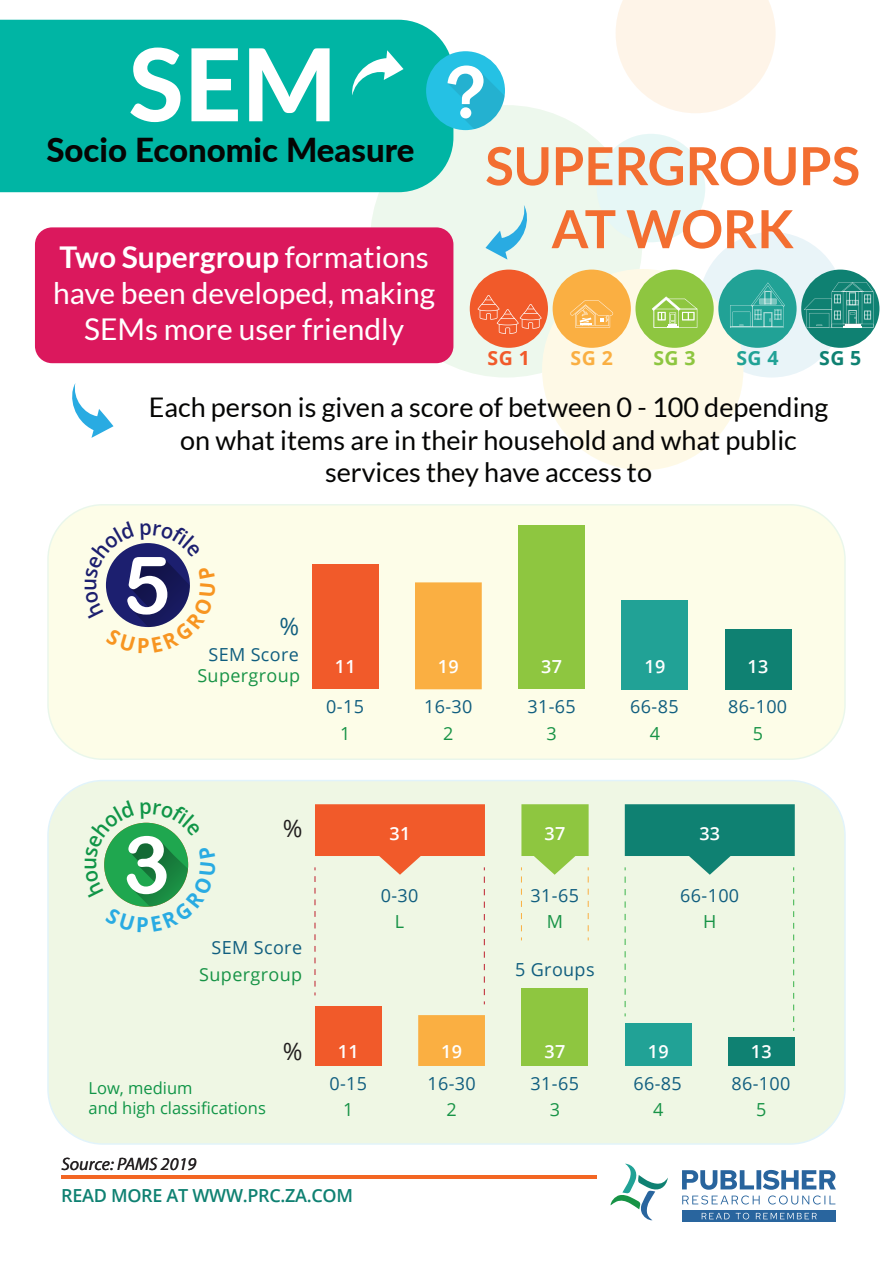
<style>
.page{position:relative;width:893px;height:1263px;background:#fff}
.page>*{position:absolute;margin:0;border:0;box-sizing:border-box;transform-origin:0 0}
.t1{font:700 52.5px/63px "Lato";color:#f36e31;text-align:center}
.t2{font:800 33px "Lato";color:#050504}
.t3{font:30px/36px "Lato";color:#fff;text-align:center}
.t4{font:27px/32.4px "Lato";color:#050504;text-align:center}
.t5{font:24px "Open Sans";color:#211e1e}
.t6{font:24px "Open Sans";color:#105e7f}
.t7{font:700 19.5px "Open Sans";color:#f15a2a}
.t8{font:700 19.5px "Open Sans";color:#faaf42}
.t9{font:700 19.5px "Open Sans";color:#8ec640}
.t10{font:700 19.5px "Open Sans";color:#21a296}
.t11{font:700 19.5px "Open Sans";color:#0f8172}
.t12{font:18px "Open Sans";letter-spacing:.02em;color:#105e7f}
.t13{font:18px "Open Sans";letter-spacing:.02em;color:#179346}
.t14{font:600 18px "Open Sans";letter-spacing:.02em;color:#fff}
.t15{font:600 18px "Open Sans";letter-spacing:-.015em;color:#0f8172}
.t16{font:italic 18px "Myriad Pro";color:#231f20}
.t17{font:16.5px/19.8px "Open Sans";color:#109547}
.s1{font-weight:700}
</style>
<div class="page">
<div style="left:370px;top:105px;width:272px;height:273px;background:#edf8ed;border-radius:50%"></div>
<div style="left:699px;top:232px;width:145px;height:146px;background:#e9f4f8;border-radius:50%"></div>
<svg style="left:616px;top:0;width:160px;height:113px"></svg>
<div style="left:597px;top:134px;width:108px;height:108px;background:#e6f7f6;border-radius:50%"></div>
<div style="left:542px;top:269px;width:201px;height:201px;background:#fef9e6;border-radius:50%"></div>
<div style="left:35px;top:227px;width:418px;height:136px;background:#db185d;border-radius:17px"></div>
<div style="left:0;top:20px;width:453px;height:172px;background:#00b5a4"></div>
<svg style="left:682px;top:1170px;width:154px;height:34px"></svg>
<div style="left:682px;top:1210px;width:154px;height:12px;background:#29659e"></div>
<svg style="left:702px;top:1213px;width:115px;height:6px"></svg>
<svg style="left:610px;top:1164px;width:58px;height:57px"></svg>
<svg style="left:130px;top:48px;width:50px;height:74px"></svg>
<svg style="left:191px;top:48px;width:47px;height:73px"></svg>
<svg style="left:249px;top:48px;width:81px;height:73px"></svg>
<div style="left:426px;top:51px;width:79px;height:79px;background:#25c1e4;border-radius:50%"></div>
<svg style="left:447px;top:66px;width:58px;height:63px"></svg>
<div style="left:460px;top:107px;width:11px;height:11px;background:#fff;border-radius:50%"></div>
<svg style="left:485px;top:205px;width:42px;height:55px"></svg>
<svg style="left:350px;top:50px;width:54px;height:45px"></svg>
<hr style="left:61px;top:1175px;width:536px;height:3px;background:#f36623">
<svg style="left:72px;top:383px;width:42px;height:55px"></svg>
<div style="left:48px;top:505px;width:797px;height:254px;background:#fdfde8;border-radius:55px"></div>
<div style="left:47px;top:504px;width:799px;height:256px;border:2px solid #3db54b;border-radius:55px"></div>
<div style="left:312px;top:565px;width:67px;height:124px;background:#f15a2a"></div>
<div style="left:415px;top:582px;width:67px;height:107px;background:#faaf42"></div>
<div style="left:518px;top:526px;width:67px;height:163px;background:#8ec640"></div>
<div style="left:622px;top:600px;width:66px;height:89px;background:#21a296"></div>
<div style="left:725px;top:629px;width:66px;height:60px;background:#0f8172"></div>
<div style="left:48px;top:780px;width:797px;height:364px;background:#eff7e4;border-radius:55px"></div>
<div style="left:47px;top:780px;width:799px;height:365px;border:2px solid #29abe2;border-radius:55px"></div>
<div style="left:315px;top:1007px;width:67px;height:59px;background:#f15a2a"></div>
<div style="left:418px;top:1015px;width:67px;height:51px;background:#faaf42"></div>
<div style="left:521px;top:988px;width:67px;height:78px;background:#8ec640"></div>
<div style="left:625px;top:1023px;width:66px;height:43px;background:#21a296"></div>
<div style="left:728px;top:1037px;width:67px;height:29px;background:#0f8172"></div>
<svg style="left:315px;top:804px;width:170px;height:191px"></svg>
<svg style="left:625px;top:804px;width:170px;height:218px"></svg>
<svg style="left:521px;top:804px;width:68px;height:127px"></svg>
<div style="left:470px;top:270px;width:78px;height:78px;background:#f15a2a;border-radius:50%"></div>
<div style="left:553px;top:270px;width:78px;height:78px;background:#faaf42;border-radius:50%"></div>
<div style="left:635px;top:270px;width:79px;height:78px;background:#8ec640;border-radius:50%"></div>
<div style="left:718px;top:270px;width:79px;height:78px;background:#21a296;border-radius:50%"></div>
<div style="left:801px;top:270px;width:78px;height:78px;background:#0f8172;border-radius:50%"></div>
<svg style="left:478px;top:295px;width:64px;height:39px"></svg>
<svg style="left:570px;top:300px;width:43px;height:27px"></svg>
<svg style="left:652px;top:296px;width:45px;height:32px"></svg>
<hr style="left:730px;top:327px;width:53px;height:1px;background:#fff">
<svg style="left:730px;top:283px;width:55px;height:44px"></svg>
<svg style="left:804px;top:282px;width:69px;height:46px"></svg>
<svg style="left:105px;top:543px;width:85px;height:85px"></svg>
<svg style="left:104px;top:822px;width:85px;height:85px"></svg>
<p class="t2" style="left:46px;top:125px;width:370px">Socio Economic Measure</p>
<h1 class="t1" style="left:485px;top:134px;width:376px">SUPERGROUPS<br>AT WORK</h1>
<p class="t3" style="left:53px;top:239px;width:384px"><span class="s1">Two Supergroup</span> formations have been developed, making<br>SEMs more user friendly</p>
<p class="t7" style="left:488px;top:344px;width:44px">SG 1</p>
<p class="t8" style="left:571px;top:344px;width:44px">SG 2</p>
<p class="t9" style="left:653px;top:344px;width:44px">SG 3</p>
<p class="t10" style="left:736px;top:344px;width:44px">SG 4</p>
<p class="t11" style="left:819px;top:344px;width:44px">SG 5</p>
<p class="t4" style="left:149px;top:391px;width:681px">Each person is given a score of between 0 - 100 depending on what items are in their household and what public services they have access to</p>
<p class="t6" style="left:280px;top:609px;width:21px">%</p>
<p class="t12" style="left:208px;top:642px;width:92px">SEM Score</p>
<p class="t13" style="left:197px;top:663px;width:104px">Supergroup</p>
<p class="t14" style="left:438px;top:654px;width:22px">19</p>
<p class="t14" style="left:541px;top:654px;width:22px">37</p>
<p class="t14" style="left:644px;top:654px;width:22px">19</p>
<p class="t14" style="left:747px;top:654px;width:22px">13</p>
<p class="t14" style="left:335px;top:654px;width:22px">11</p>
<p class="t12" style="left:326px;top:694px;width:39px">0-15</p>
<p class="t13" style="left:340px;top:721px;width:12px">1</p>
<p class="t13" style="left:443px;top:721px;width:12px">2</p>
<p class="t13" style="left:546px;top:721px;width:12px">3</p>
<p class="t13" style="left:650px;top:721px;width:12px">4</p>
<p class="t13" style="left:753px;top:721px;width:12px">5</p>
<p class="t12" style="left:424px;top:694px;width:50px">16-30</p>
<p class="t12" style="left:527px;top:694px;width:50px">31-65</p>
<p class="t12" style="left:630px;top:694px;width:50px">66-85</p>
<p class="t12" style="left:728px;top:694px;width:61px">86-100</p>
<p class="t5" style="left:283px;top:812px;width:21px">%</p>
<p class="t12" style="left:212px;top:935px;width:92px">SEM Score</p>
<p class="t13" style="left:199px;top:962px;width:104px">Supergroup</p>
<p class="t14" style="left:389px;top:821px;width:22px">31</p>
<p class="t14" style="left:544px;top:821px;width:22px">37</p>
<p class="t14" style="left:699px;top:821px;width:22px">33</p>
<p class="t12" style="left:381px;top:883px;width:39px">0-30</p>
<p class="t13" style="left:395px;top:910px;width:11px">L</p>
<p class="t13" style="left:547px;top:910px;width:18px">M</p>
<p class="t13" style="left:703px;top:910px;width:15px">H</p>
<p class="t12" style="left:531px;top:883px;width:50px">31-65</p>
<p class="t12" style="left:680px;top:883px;width:61px">66-100</p>
<p class="t12" style="left:515px;top:957px;width:81px">5 Groups</p>
<p class="t17" style="left:89px;top:1078px;width:179px">Low, medium<br>and high classifications</p>
<p class="t16" style="left:61px;top:1152px;width:137px">Source: PAMS 2019</p>
<p class="t5" style="left:283px;top:1035px;width:21px">%</p>
<p class="t14" style="left:338px;top:1039px;width:22px">11</p>
<p class="t14" style="left:441px;top:1039px;width:22px">19</p>
<p class="t14" style="left:544px;top:1039px;width:22px">37</p>
<p class="t14" style="left:648px;top:1039px;width:22px">19</p>
<p class="t14" style="left:751px;top:1039px;width:22px">13</p>
<p class="t12" style="left:329px;top:1071px;width:39px">0-15</p>
<p class="t13" style="left:343px;top:1097px;width:12px">1</p>
<p class="t13" style="left:446px;top:1097px;width:12px">2</p>
<p class="t13" style="left:550px;top:1097px;width:12px">3</p>
<p class="t13" style="left:653px;top:1097px;width:12px">4</p>
<p class="t13" style="left:756px;top:1097px;width:12px">5</p>
<p class="t12" style="left:427px;top:1071px;width:50px">16-30</p>
<p class="t12" style="left:531px;top:1071px;width:50px">31-65</p>
<p class="t12" style="left:633px;top:1071px;width:50px">66-85</p>
<p class="t12" style="left:731px;top:1071px;width:61px">86-100</p>
<p class="t15" style="left:61px;top:1183px;width:293px">READ MORE AT WWW.PRC.ZA.COM</p>
</div>
